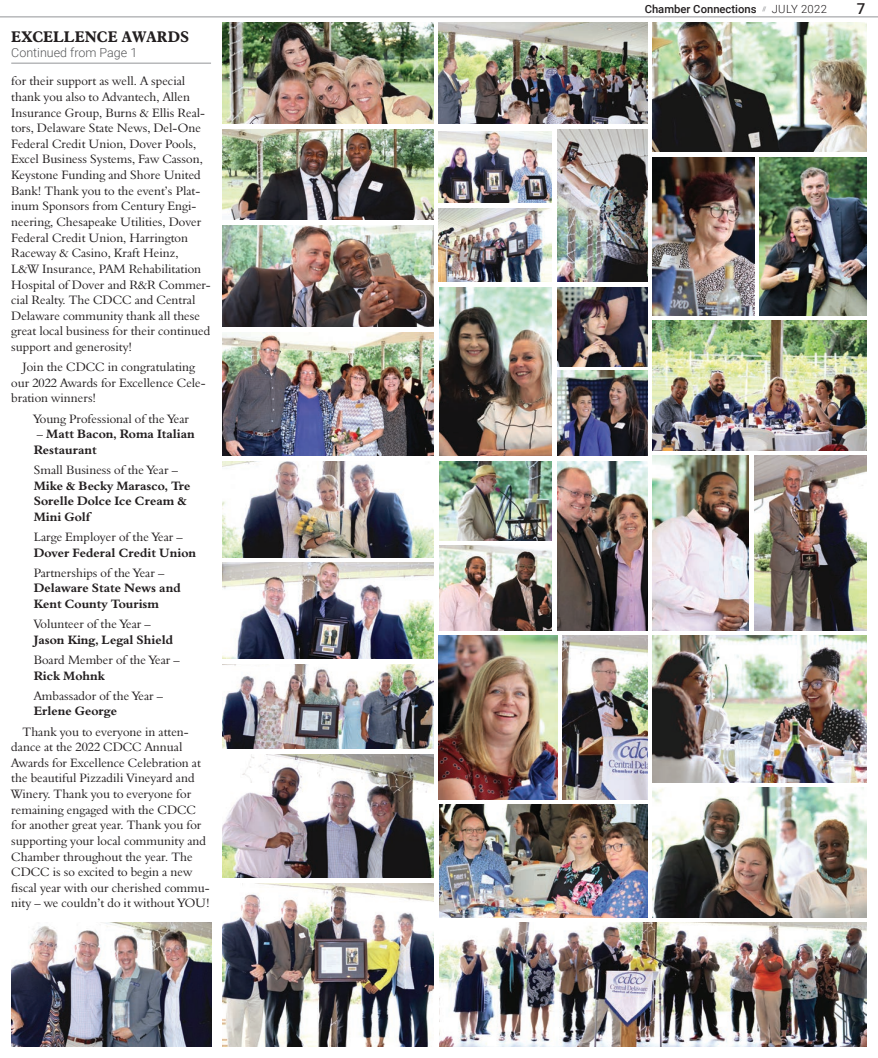
<style>
.page{position:relative;width:878px;height:1058px;background:#fff}
.page>*{position:absolute;margin:0;border:0;box-sizing:border-box;transform-origin:0 0}
.t1{font:700 15px "Aldine 721 BT";color:#231f20}
.t2{font:500 15px "Roboto";color:#231f20}
.t3{font:12.5px/15.6px "Aldine 401 BT Roman A";color:#231f20}
.t4{font:12.5px/15.6px "Aldine 401 BT Bold A";color:#231f20}
.t5{font:300 12.5px "Roboto";color:#57585a}
.t6{font:500 11.25px "Roboto";color:#231f20}
.s1{font-family:"Aldine 401 BT Roman A"}
.s2{font-weight:300}
</style>
<div class="page">
<hr style="left:0;top:17px;width:878px;height:1px;background:#939598">
<hr style="left:11px;top:63px;width:200px;height:1px;background:#939598">
<img style="left:439px;top:461px;width:112px;height:79px">
<img style="left:439px;top:636px;width:118px;height:163px">
<img style="left:439px;top:546px;width:112px;height:84px">
<img style="left:557px;top:461px;width:90px;height:169px">
<img style="left:652px;top:22px;width:214px;height:130px">
<img style="left:759px;top:158px;width:107px;height:157px">
<img style="left:652px;top:321px;width:214px;height:129px">
<img style="left:652px;top:158px;width:102px;height:157px">
<img style="left:557px;top:370px;width:90px;height:86px">
<img style="left:557px;top:287px;width:90px;height:79px">
<img style="left:439px;top:287px;width:112px;height:169px">
<img style="left:652px;top:456px;width:96px;height:174px">
<img style="left:652px;top:788px;width:214px;height:129px">
<img style="left:652px;top:636px;width:214px;height:146px">
<img style="left:439px;top:804px;width:208px;height:113px">
<img style="left:11px;top:922px;width:200px;height:124px">
<img style="left:562px;top:635px;width:85px;height:164px">
<img style="left:222px;top:754px;width:211px;height:124px">
<img style="left:439px;top:208px;width:112px;height:73px">
<img style="left:222px;top:664px;width:211px;height:84px">
<img style="left:439px;top:922px;width:427px;height:124px">
<img style="left:222px;top:883px;width:211px;height:163px">
<img style="left:439px;top:131px;width:112px;height:71px">
<img style="left:222px;top:562px;width:211px;height:96px">
<img style="left:222px;top:461px;width:211px;height:96px">
<img style="left:557px;top:130px;width:90px;height:151px">
<img style="left:439px;top:22px;width:208px;height:102px">
<img style="left:754px;top:456px;width:112px;height:174px">
<img style="left:222px;top:332px;width:211px;height:124px">
<img style="left:222px;top:225px;width:211px;height:101px">
<img style="left:222px;top:129px;width:211px;height:90px">
<img style="left:222px;top:23px;width:211px;height:101px">
<p class="t1" style="left:11px;top:28px;width:180px">EXCELLENCE AWARDS</p>
<p class="t5" style="left:11px;top:44px;width:128px">Continued from Page 1</p>
<p class="t3" style="left:11px;top:73px;width:201px">for their support as well. A special thank you also to Advantech, Allen Insurance Group, Burns &amp; Ellis Real&shy;tors, Delaware State News, Del-One Federal Credit Union, Dover Pools, Excel Business Systems, Faw Casson, Keystone Funding and Shore United Bank! Thank you to the event’s Plat&shy;inum Sponsors from Century Engi&shy;neering, Chesapeake Utilities, Dover Federal Credit Union, Harrington Raceway &amp; Casino, Kraft Heinz,<br>L&amp;W Insurance, PAM Rehabilitation Hospital of Dover and R&amp;R Commer&shy;cial Realty. The CDCC and Central Delaware community thank all these great local business for their continued support and generosity!</p>
<p class="t3" style="left:11px;top:359px;width:196px;text-indent:11px">Join the CDCC in congratulating our 2022 Awards for Excellence Cele&shy;bration winners!</p>
<p class="t3" style="left:34px;top:410px;width:157px">Young Professional of the Year</p>
<p class="t4" style="left:34px;top:426px;width:163px"><span class="s1">–</span> Matt Bacon, Roma Italian<br>Restaurant</p>
<p class="t3" style="left:34px;top:462px;width:146px">Small Business of the Year –</p>
<p class="t4" style="left:34px;top:477px;width:158px">Mike &amp; Becky Marasco, Tre<br>Sorelle Dolce Ice Cream &amp;<br>Mini Golf</p>
<p class="t3" style="left:34px;top:529px;width:150px">Large Employer of the Year –</p>
<p class="t4" style="left:34px;top:544px;width:164px">Dover Federal Credit Union</p>
<p class="t3" style="left:34px;top:564px;width:132px">Partnerships of the Year –</p>
<p class="t4" style="left:34px;top:580px;width:148px">Delaware State News and<br>Kent County Tourism</p>
<p class="t3" style="left:34px;top:616px;width:118px">Volunteer of the Year –</p>
<p class="t4" style="left:34px;top:631px;width:141px">Jason King, Legal Shield</p>
<p class="t3" style="left:34px;top:652px;width:147px">Board Member of the Year –</p>
<p class="t4" style="left:34px;top:667px;width:73px">Rick Mohnk</p>
<p class="t3" style="left:34px;top:687px;width:131px">Ambassador of the Year –</p>
<p class="t4" style="left:34px;top:703px;width:85px">Erlene George</p>
<p class="t3" style="left:11px;top:723px;width:200px;text-indent:11px">Thank you to everyone in atten&shy;dance at the 2022 CDCC Annual Awards for Excellence Celebration at the beautiful Pizzadili Vineyard and Winery. Thank you to everyone for remaining engaged with the CDCC for another great year. Thank you for supporting your local community and Chamber throughout the year. The CDCC is so excited to begin a new fiscal year with our cherished commu&shy;nity – we couldn’t do it without YOU!</p>
<p class="t6" style="left:644px;top:1px;width:184px">Chamber Connections <sup>//</sup> <span class="s2">JULY 2022</span></p>
<p class="t2" style="left:856px;top:-2px;width:10px">7</p>
</div>
